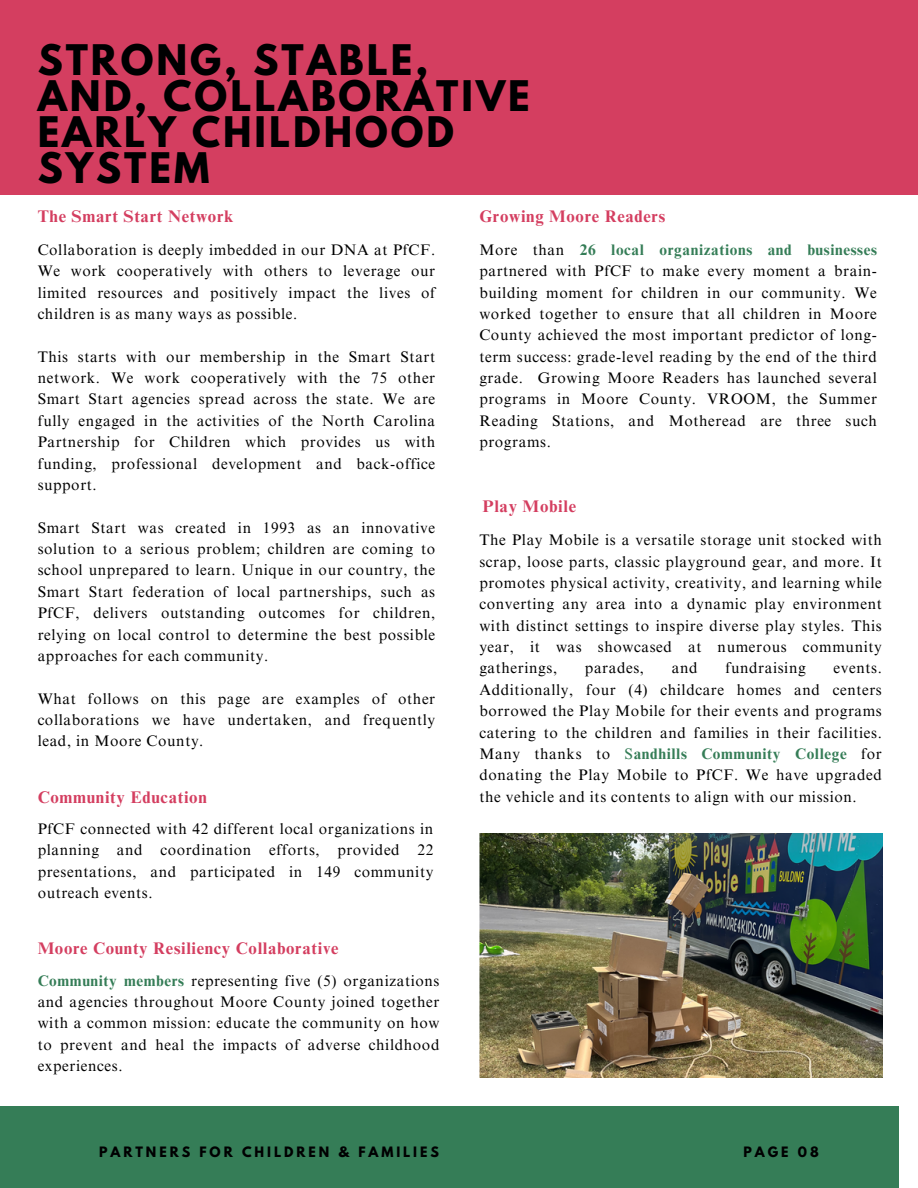
<style>
.page{position:relative;width:918px;height:1188px;background:#fff}
.page>*{position:absolute;margin:0;border:0;box-sizing:border-box;transform-origin:0 0}
.t1{font:700 37.35px/36px "League Spartan";letter-spacing:.08em;color:#000001}
.t2{font:700 16.8px "Times NRMT Pro";letter-spacing:.04em;color:#d43e60}
.t3{font:15.3px/21.3px "Times NRMT Pro";letter-spacing:.04em;color:#000001;text-align:justify}
.t4{font:700 12.75px "League Spartan";letter-spacing:.23em;color:#000001}
.s1{font-weight:700;color:#357d57}
.s2{color:#000}
.s3{color:#357d57}
</style>
<div class="page">
<div style="left:0;top:1106px;width:899px;height:82px;background:#357d57"></div>
<div style="left:0;top:0;width:918px;height:195px;background:#d43e60"></div>
<img style="left:480px;top:833px;width:402px;height:245px">
<p class="t1" style="left:38px;top:47px;width:392px">STRONG, STABLE,</p>
<p class="t1" style="left:38px;top:83px;width:494px">AND, COLLABORATIVE<br>EARLY CHILDHOOD<br>SYSTEM</p>
<p class="t2" style="left:38px;top:210px;width:197px">The Smart Start Network</p>
<p class="t3" style="left:38px;top:241px;width:399px">Collaboration is deeply imbedded in our DNA at PfCF.<br>We work cooperatively with others to leverage our limited resources and positively impact the lives of children is as many ways as possible.</p>
<p class="t3" style="left:38px;top:348px;width:399px">This starts with our membership in the Smart Start network. We work cooperatively with the 75 other Smart Start agencies spread across the state. We are fully engaged in the activities of the North Carolina Partnership for Children which provides us with funding, professional development and back-office support.</p>
<p class="t3" style="left:38px;top:519px;width:399px">Smart Start was created in 1993 as an innovative solution to a serious problem; children are coming to school unprepared to learn. Unique in our country, the Smart Start federation of local partnerships, such as PfCF, delivers outstanding outcomes for children, relying on local control to determine the best possible approaches for each community.</p>
<p class="t3" style="left:38px;top:690px;width:399px">What follows on this page are examples of other collaborations we have undertaken, and frequently lead, in Moore County.</p>
<p class="t2" style="left:38px;top:791px;width:171px">Community Education</p>
<p class="t3" style="left:38px;top:820px;width:397px">PfCF connected with 42 different local organizations in planning and coordination efforts, provided 22 presentations, and participated in 149 community outreach events.</p>
<p class="t2" style="left:38px;top:942px;width:302px">Moore County Resiliency Collaborative</p>
<p class="t3" style="left:38px;top:972px;width:403px"><span class="s1">Community members</span> representing five (5) organizations and agencies throughout Moore County joined together with a common mission: educate the community on how to prevent and heal the impacts of adverse childhood experiences.</p>
<p class="t2" style="left:479px;top:210px;width:187px">Growing Moore Readers</p>
<p class="t3" style="left:479px;top:241px;width:399px">More than <span class="s1">26 local organizations and businesses </span>partnered with PfCF to make every moment a brain&shy;building moment for children in our community. We worked together to ensure that all children in Moore County achieved the most important predictor of long&shy;term success: grade-level reading by the end of the third gr<span class="s2">a</span>de. Growing Moore Readers has launched several programs in Moore County. VROOM, the Summer Reading Stations, and Motheread are three such programs.</p>
<p class="t2" style="left:482px;top:500px;width:95px">Play Mobile</p>
<p class="t3" style="left:479px;top:531px;width:404px">The Play Mobile is a versatile storage unit stocked with scrap, loose parts, classic playground gear, and more. It promotes physical activity, creativity, and learning while converting any area into a dynamic play environment with distinct settings to inspire diverse play styles. This year, it was showcased at numerous community gatherings,</p>
<p class="t3" style="left:585px;top:659px;width:61px">parades,</p>
<p class="t3" style="left:672px;top:659px;width:27px">and</p>
<p class="t3" style="left:725px;top:659px;width:82px">fundraising</p>
<p class="t3" style="left:479px;top:659px;width:404px;text-indent:354px">events.<br>Additionally, four (4) childcare homes and centers borrowed the Play Mobile for their events and programs catering to the children and families in their facilities.<br>Many thanks to <span class="s3">S</span><span class="s1">andhills Community College</span> for donating the Play Mobile to PfCF. We have upgraded the vehicle and its contents to align with our mission.</p>
<p class="t4" style="left:99px;top:1146px;width:341px">PARTNERS FOR CHILDREN &amp; FAMILIES</p>
<p class="t4" style="left:744px;top:1146px;width:77px">PAGE 08</p>
</div>
